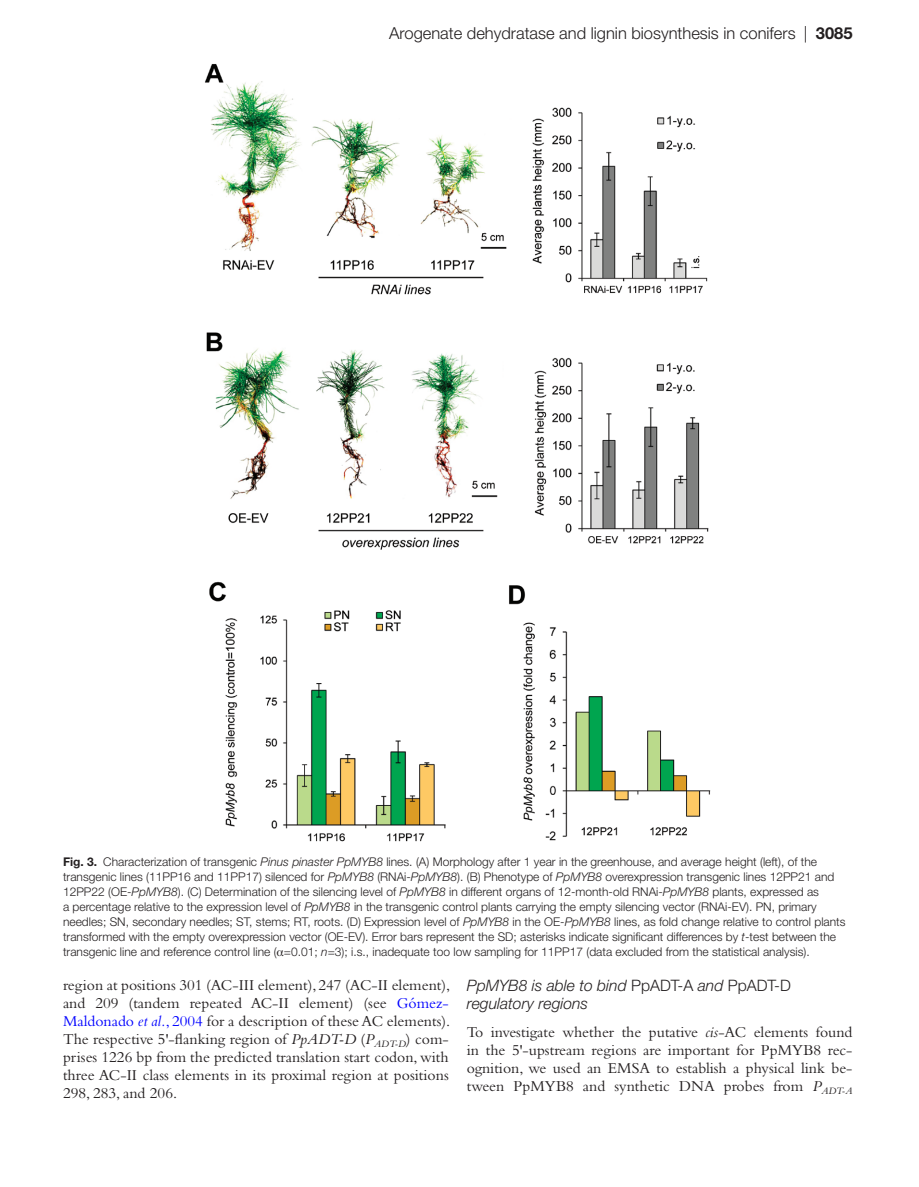
<style>
.page{position:relative;width:919px;height:1187px;background:#fff}
.page>*{position:absolute;margin:0;border:0;box-sizing:border-box;transform-origin:0 0}
.t1{font:300 16.5px "Helvetica Neue LT Std";color:#231f20}
.t2{font:15.75px/18px "Bembo Std";color:#231f20;text-align:justify}
.t3{font:italic 300 15.75px/18px "Helvetica Neue LT Std";color:#231f20}
.t4{font:300 12px/15px "Helvetica Neue LT Std";color:#231f20}
.s1{font-weight:700}
.s2{font-style:italic}
.s3{font-family:"Gandhari Unicode";font-weight:400}
.s4{color:#00f}
.s5{font-style:italic;color:#00f}
.s6{font-style:normal}
</style>
<div class="page">
<img style="left:205px;top:64px;width:505px;height:777px">
<h1 class="t1" style="left:389px;top:23px;width:465px">Arogenate dehydratase and lignin biosynthesis in conifers | <span class="s1">3085</span></h1>
<p class="t4" style="left:63px;top:853px;width:784px"><span class="s1">Fig. 3.</span> Characterization of transgenic <span class="s2">Pinus pinaster PpMYB8</span> lines. (A) Morphology after 1 year in the greenhouse, and average height (left), of the transgenic lines (11PP16 and 11PP17) silenced for <span class="s2">PpMYB8</span> (RNAi-<span class="s2">PpMYB8</span>). (B) Phenotype of <span class="s2">PpMYB8</span> overexpression transgenic lines 12PP21 and 12PP22 (OE-<span class="s2">PpMYB8</span>). (C) Determination of the silencing level of <span class="s2">PpMYB8</span> in different organs of 12-month-old RNAi-<span class="s2">PpMYB8</span> plants, expressed as<br>a percentage relative to the expression level of <span class="s2">PpMYB8</span> in the transgenic control plants carrying the empty silencing vector (RNAi-EV). PN, primary needles; SN, secondary needles; ST, stems; RT, roots. (D) Expression level of <span class="s2">PpMYB8</span> in the OE-<span class="s2">PpMYB8</span> lines, as fold change relative to control plants transformed with the empty overexpression vector (OE-EV). Error bars represent the SD; asterisks indicate significant differences by <span class="s2">t</span>-test between the transgenic line and reference control line (<span class="s3">α</span><span class="s2">=</span>0.01; <span class="s2">n</span>=3); i.s., inadequate too low sampling for 11PP17 (data excluded from the statistical analysis).</p>
<p class="t2" style="left:63px;top:975px;width:389px">region at positions 301 (AC-III element), 247 (AC-II element), and 209 (tandem repeated AC-II element) (see <span class="s4">Gómez-Maldonado</span> <span class="s5">et al.</span><span class="s4">, 2004</span> for a description of these AC elements).<br>The respective 5'-flanking region of <span class="s2">PpADT-D</span> (<span class="s2">P</span><sub>ADT-D</sub>) com&shy;prises 1226 bp from the predicted translation start codon, with three AC-II class elements in its proximal region at positions 298, 283, and 206.</p>
<h2 class="t3" style="left:466px;top:975px;width:325px">PpMYB8 is able to bind <span class="s6">PpADT-A</span> and <span class="s6">PpADT-D </span>regulatory regions</h2>
<h2 class="t2" style="left:466px;top:1023px;width:387px">To investigate whether the putative <span class="s2">cis</span>-AC elements found in the 5'-upstream regions are important for PpMYB8 rec&shy;ognition, we used an EMSA to establish a physical link be&shy;tween PpMYB8 and synthetic DNA probes from <span class="s2">P</span><sub>ADT-A</sub></h2>
</div>
